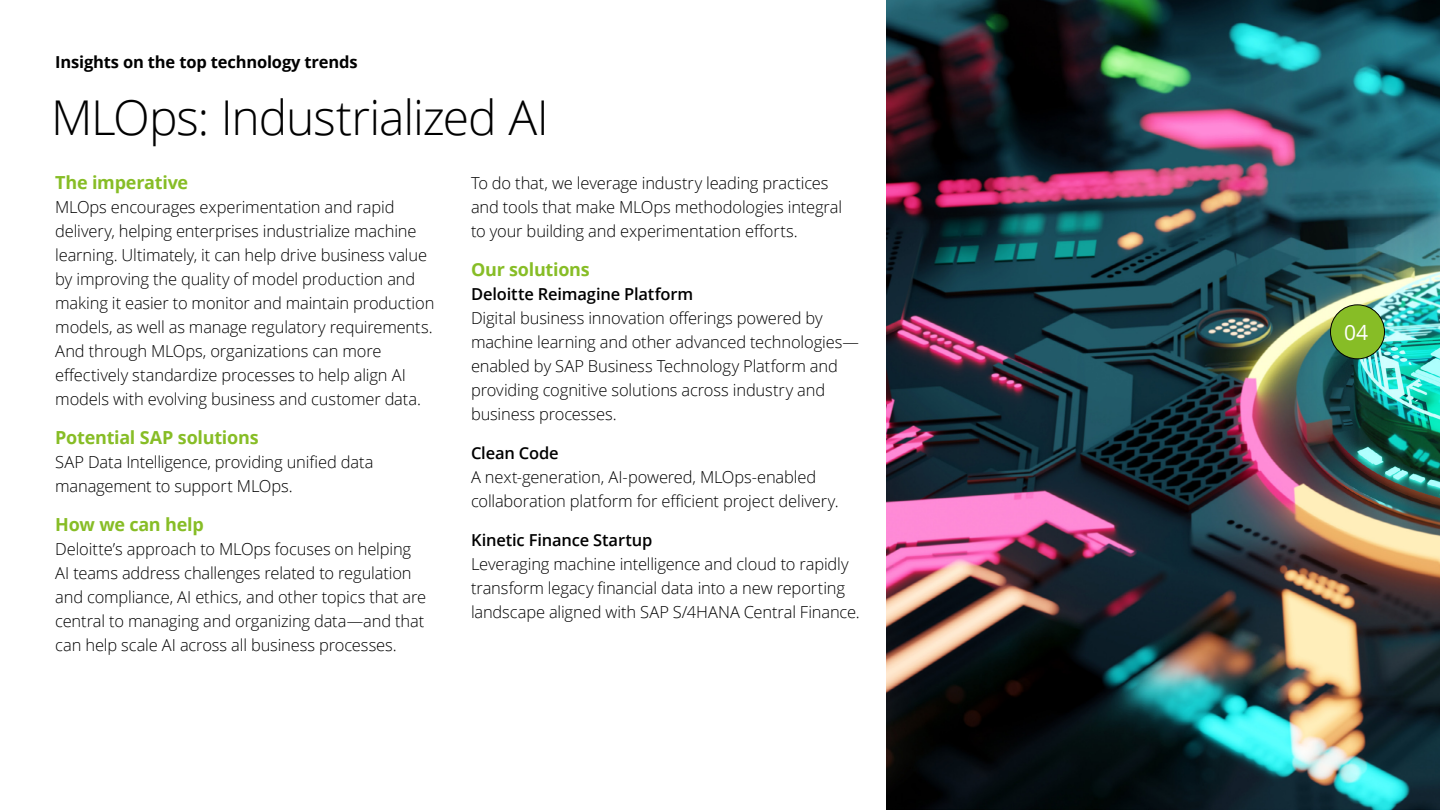
<style>
.page{position:relative;width:1440px;height:810px;background:#fff}
.page>*{position:absolute;margin:0;border:0;box-sizing:border-box;transform-origin:0 0}
.t1{font:300 48px "Open Sans";letter-spacing:-.025em;color:#000}
.t2{font:21px "Open Sans";color:#fff}
.t3{font:700 18px "Open Sans";letter-spacing:-.015em;color:#87bd26}
.t4{font:300 16.5px/24px "Open Sans";letter-spacing:-.01em;color:#000}
.t5{font:600 16.5px "Open Sans";letter-spacing:-.01em;color:#000}
.t6{font:700 16.5px "Open Sans";letter-spacing:-.01em;color:#000}
</style>
<div class="page">
<img style="left:887px;top:0;width:553px;height:810px">
<div style="left:1330px;top:305px;width:54px;height:54px;background:#87bd26;border-radius:50%"></div>
<div style="left:1330px;top:305px;width:55px;height:54px;border:1px solid #000;border-radius:50%"></div>
<p class="t6" style="left:55px;top:50px;width:304px">Insights on the top technology trends</p>
<h1 class="t1" style="left:51px;top:84px;width:499px">MLOps: Industrialized AI</h1>
<p class="t3" style="left:55px;top:169px;width:134px">The imperative</p>
<p class="t4" style="left:55px;top:194px;width:381px">MLOps encourages experimentation and rapid delivery, helping enterprises industrialize machine learning. Ultimately, it can help drive business value by improving the quality of model production and making it easier to monitor and maintain production models, as well as manage regulatory requirements.<br>And through MLOps, organizations can more effectively standardize processes to help align AI models with evolving business and customer data.</p>
<p class="t3" style="left:55px;top:424px;width:205px">Potential SAP solutions</p>
<p class="t4" style="left:55px;top:449px;width:320px">SAP Data Intelligence, providing unified data management to support MLOps.</p>
<p class="t3" style="left:55px;top:511px;width:150px">How we can help</p>
<p class="t4" style="left:55px;top:536px;width:372px">Deloitte’s approach to MLOps focuses on helping AI teams address challenges related to regulation and compliance, AI ethics, and other topics that are central to managing and organizing data—and that can help scale AI across all business processes.</p>
<p class="t4" style="left:471px;top:170px;width:373px">To do that, we leverage industry leading practices and tools that make MLOps methodologies integral to your building and experimentation efforts.</p>
<p class="t3" style="left:471px;top:256px;width:120px">Our solutions</p>
<p class="t5" style="left:471px;top:282px;width:224px">Deloitte Reimagine Platform</p>
<p class="t4" style="left:471px;top:305px;width:389px">Digital business innovation offerings powered by machine learning and other advanced technologies— enabled by SAP Business Technology Platform and providing cognitive solutions across industry and business processes.</p>
<p class="t5" style="left:471px;top:441px;width:89px">Clean Code</p>
<p class="t4" style="left:471px;top:464px;width:369px">A next-generation, AI-powered, MLOps-enabled collaboration platform for efficient project delivery.</p>
<p class="t5" style="left:471px;top:528px;width:183px">Kinetic Finance Startup</p>
<p class="t4" style="left:471px;top:551px;width:390px">Leveraging machine intelligence and cloud to rapidly transform legacy financial data into a new reporting landscape aligned with SAP S/4HANA Central Finance.</p>
<p class="t2" style="left:1344px;top:318px;width:26px">04</p>
</div>
